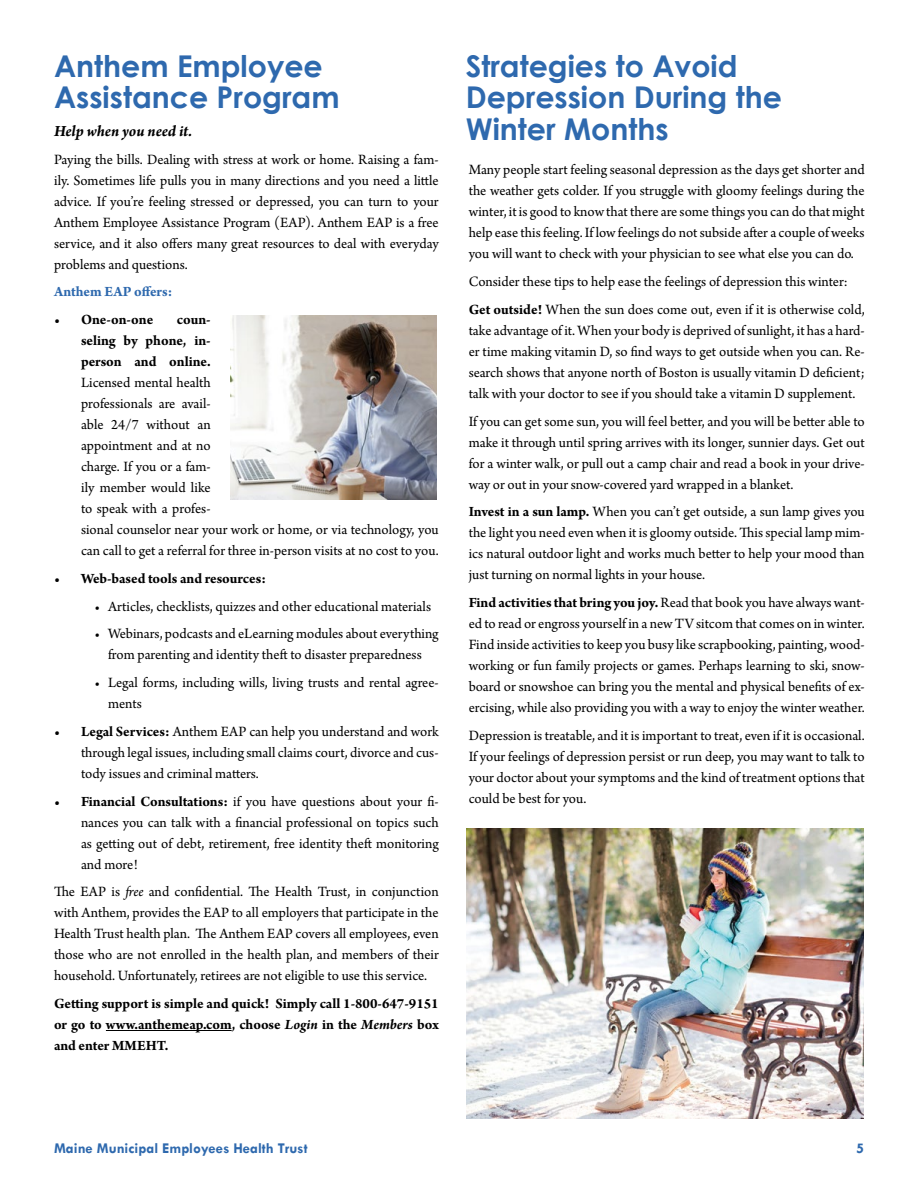
<style>
.page{position:relative;width:918px;height:1188px;background:#fff}
.page>*{position:absolute;margin:0;border:0;box-sizing:border-box;transform-origin:0 0}
.Headline-MMEHT_NL{font:700 30px/31.5px "Century Gothic";color:#2e69ae}
.Body_Text-MMEHT_NL{font:italic 700 16.5px "Arno Pro";letter-spacing:-.005em;color:#000}
.Body_Text-MMEHT_NL-2{font:15px/21px "Arno Pro";color:#000;text-align:justify}
.Body_Text-MMEHT_NL-3{font:700 15px/21px "Arno Pro";letter-spacing:-.005em;color:#000;text-align:justify}
.t1{font:700 15px "Tw Cen";color:#2e69ae}
.Body_Text-MMEHT_NL-4{font:700 15px "Arno Pro";color:#2e69ae}
.s1{font-weight:700}
.s2{font-style:italic}
</style>
<div class="page">
<img style="left:467px;top:829px;width:397px;height:289px">
<hr style="left:106px;top:1030px;width:126px;height:1px;background:#000">
<img style="left:231px;top:315px;width:205px;height:185px">
<p class="Headline-MMEHT_NL" style="left:54px;top:49px;width:287px">Anthem Employee<br>Assistance Program</p>
<p class="Body_Text-MMEHT_NL" style="left:54px;top:121px;width:140px">Help when you need it.</p>
<p class="Body_Text-MMEHT_NL-2" style="left:54px;top:149px;width:386px">Paying the bills. Dealing with stress at work or home. Raising a fam&shy;ily. Sometimes life pulls you in many directions and you need a little advice. If you’re feeling stressed or depressed, you can turn to your Anthem Employee Assistance Program (EAP). Anthem EAP is a free service, and it also offers many great resources to deal with everyday problems and questions.</p>
<p class="Body_Text-MMEHT_NL-4" style="left:54px;top:283px;width:120px">Anthem EAP offers:</p>
<p class="Body_Text-MMEHT_NL-3" style="left:54px;top:310px;width:101px">• One-on-one</p>
<p class="Body_Text-MMEHT_NL-2" style="left:81px;top:310px;width:359px;text-align:left;text-indent:96px"><span class="s1">coun-<br>seling by phone, in-<br>person and online.<br></span>Licensed mental health<br>professionals are avail-<br>able 24/7 without an<br>appointment and at no<br>charge. If you or a fam-<br>ily member would like<br>to speak with a profes-<br>sional counselor near your work or home, or via technology, you can call to get a referral for three in-person visits at no cost to you.</p>
<p class="Body_Text-MMEHT_NL-3" style="left:54px;top:568px;width:213px">• Web-based tools and resources:</p>
<p class="Body_Text-MMEHT_NL-2" style="left:94px;top:596px;width:338px">• Articles, checklists, quizzes and other educational materials</p>
<p class="Body_Text-MMEHT_NL-2" style="left:94px;top:624px;width:346px;text-align:center">• Webinars, podcasts and eLearning modules about everything from parenting and identity theft to disaster preparedness</p>
<p class="Body_Text-MMEHT_NL-2" style="left:108px;top:673px;width:332px;text-indent:-14px">• Legal forms, including wills, living trusts and rental agree&shy;ments</p>
<p class="Body_Text-MMEHT_NL-2" style="left:81px;top:722px;width:359px;text-indent:-27px"><span class="s1">• Legal Services:</span> Anthem EAP can help you understand and work through legal issues, including small claims court, divorce and cus&shy;tody issues and criminal matters.</p>
<p class="Body_Text-MMEHT_NL-2" style="left:81px;top:791px;width:359px;text-indent:-27px"><span class="s1">• Financial Consultations:</span> if you have questions about your fi&shy;nances you can talk with a financial professional on topics such as getting out of debt, retirement, free identity theft monitoring and more!</p>
<p class="Body_Text-MMEHT_NL-2" style="left:54px;top:882px;width:386px">The EAP is <span class="s2">free</span> and confidential. The Health Trust, in conjunction with Anthem, provides the EAP to all employers that participate in the Health Trust health plan. The Anthem EAP covers all employees, even those who are not enrolled in the health plan, and members of their household. Unfortunately, retirees are not eligible to use this service.</p>
<p class="Body_Text-MMEHT_NL-3" style="left:54px;top:994px;width:386px">Getting support is simple and quick! Simply call 1-800-647-9151 or go to www.anthemeap.com, choose <span class="s2">Login</span> in the <span class="s2">Members</span> box and enter MMEHT.</p>
<p class="Headline-MMEHT_NL" style="left:466px;top:49px;width:318px">Strategies to Avoid<br>Depression During the<br>Winter Months</p>
<p class="Body_Text-MMEHT_NL-2" style="left:469px;top:160px;width:398px">Many people start feeling seasonal depression as the days get shorter and the weather gets colder. If you struggle with gloomy feelings during the winter, it is good to know that there are some things you can do that might help ease this feeling. If low feelings do not subside after a couple of weeks you will want to check with your physician to see what else you can do.</p>
<p class="Body_Text-MMEHT_NL-2" style="left:469px;top:272px;width:381px">Consider these tips to help ease the feelings of depression this winter:</p>
<p class="Body_Text-MMEHT_NL-2" style="left:469px;top:300px;width:398px"><span class="s1">Get outside!</span> When the sun does come out, even if it is otherwise cold, take advantage of it. When your body is deprived of sunlight, it has a hard&shy;er time making vitamin D, so find ways to get outside when you can. Re&shy;search shows that anyone north of Boston is usually vitamin D deficient; talk with your doctor to see if you should take a vitamin D supplement.</p>
<p class="Body_Text-MMEHT_NL-2" style="left:469px;top:411px;width:398px">If you can get some sun, you will feel better, and you will be better able to make it through until spring arrives with its longer, sunnier days. Get out for a winter walk, or pull out a camp chair and read a book in your drive&shy;way or out in your snow-covered yard wrapped in a blanket.</p>
<p class="Body_Text-MMEHT_NL-2" style="left:469px;top:502px;width:398px"><span class="s1">Invest in a sun lamp.</span> When you can’t get outside, a sun lamp gives you the light you need even when it is gloomy outside. This special lamp mim&shy;ics natural outdoor light and works much better to help your mood than just turning on normal lights in your house.</p>
<p class="Body_Text-MMEHT_NL-2" style="left:469px;top:593px;width:398px"><span class="s1">Find activities that bring you joy.</span> Read that book you have always want&shy;ed to read or engross yourself in a new TV sitcom that comes on in winter.<br>Find inside activities to keep you busy like scrapbooking, painting, wood&shy;working or fun family projects or games. Perhaps learning to ski, snow&shy;board or snowshoe can bring you the mental and physical benefits of ex&shy;ercising, while also providing you with a way to enjoy the winter weather.</p>
<p class="Body_Text-MMEHT_NL-2" style="left:469px;top:726px;width:398px">Depression is treatable, and it is important to treat, even if it is occasional.<br>If your feelings of depression persist or run deep, you may want to talk to your doctor about your symptoms and the kind of treatment options that could be best for you.</p>
<p class="t1" style="left:54px;top:1139px;width:255px">Maine Municipal Employees Health Trust</p>
<p class="t1" style="left:856px;top:1139px;width:9px">5</p>
</div>
